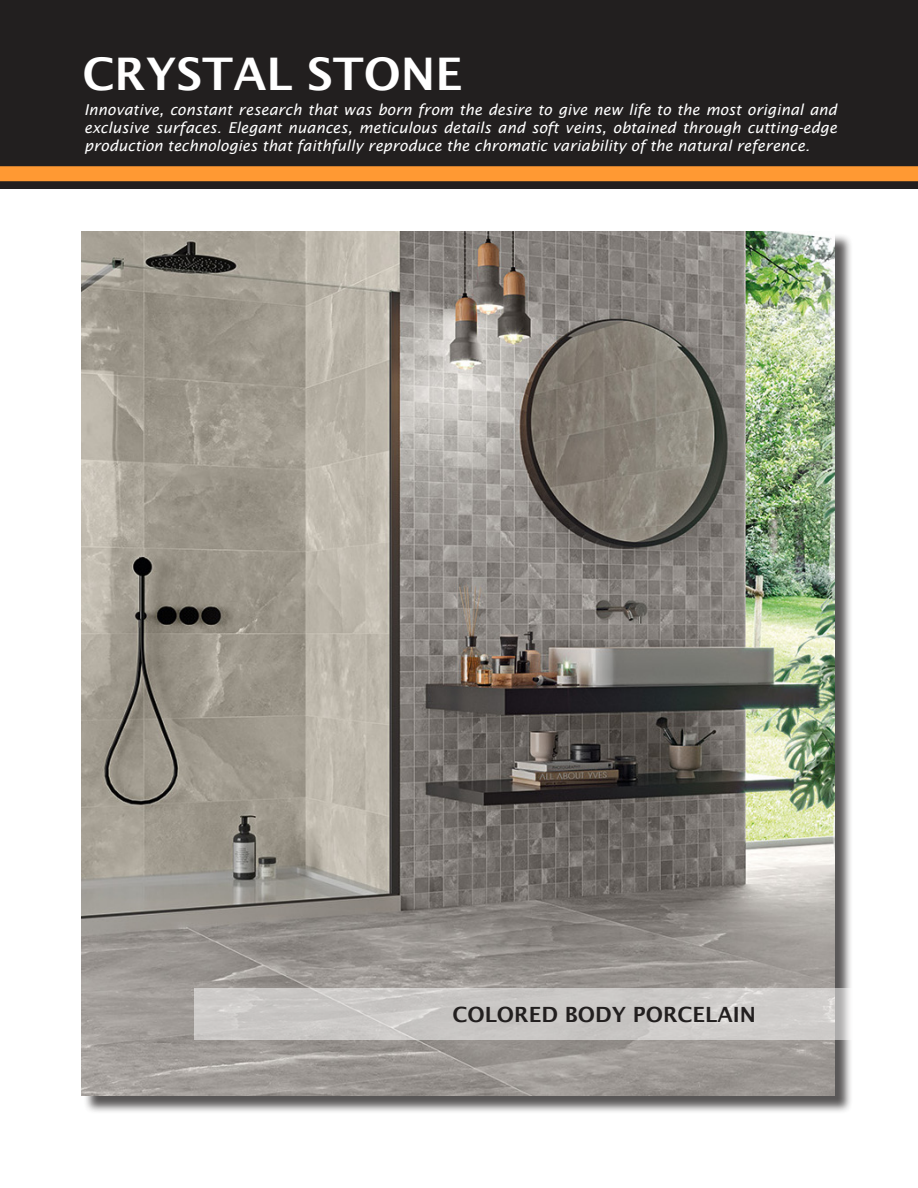
<style>
.page{position:relative;width:918px;height:1188px;background:#fff}
.page>*{position:absolute;margin:0;border:0;box-sizing:border-box;transform-origin:0 0}
.t1{font:600 45px "Lucida Sans";color:#fff}
.t2{font:600 21px "Lucida Sans";color:#221f1f}
.t3{font:italic 15px/18px "Lucida Sans";color:#fff;text-align:justify}
</style>
<div class="page">
<div style="left:0;top:0;width:918px;height:189px;background:#221f1f"></div>
<div style="left:0;top:166px;width:918px;height:15px;background:#f93"></div>
<div style="left:83px;top:233px;width:770px;height:881px;background:#221f1f;opacity:.75"></div>
<img style="left:81px;top:231px;width:753px;height:864px">
<svg style="left:194px;top:988px;width:659px;height:51px;background:#cbc9c7"></svg>
<h1 class="t1" style="left:83px;top:55px;width:381px">CRYSTAL STONE</h1>
<p class="t3" style="left:84px;top:102px;width:754px">Innovative, constant research that was born from the desire to give new life to the most original and exclusive surfaces. Elegant nuances, meticulous details and soft veins, obtained through cutting-edge production technologies that faithfully reproduce the chromatic variability of the natural reference.</p>
<h2 class="t2" style="left:452px;top:1005px;width:305px">COLORED BODY PORCELAIN</h2>
</div>
